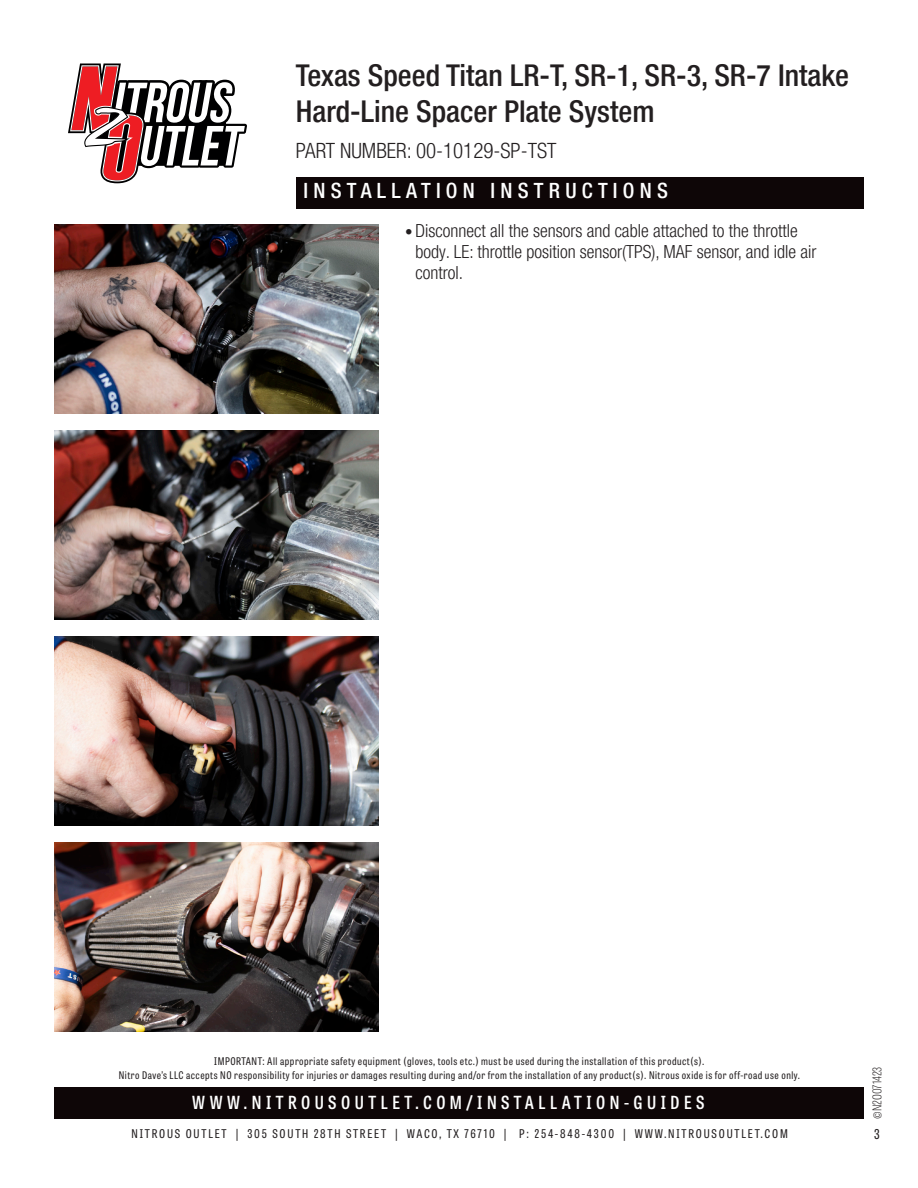
<style>
.page{position:relative;width:918px;height:1188px;background:#fff}
.page>*{position:absolute;margin:0;border:0;box-sizing:border-box;transform-origin:0 0}
.t1{font:500 condensed 30px/36px "Helvetica Neue LT Pro";color:#231f20}
.t2{font:300 condensed 21px "Helvetica Neue LT Pro";color:#231f20}
.t3{font:500 condensed 21px "Helvetica Neue LT Pro";letter-spacing:.25em;color:#fff}
.t4{font:300 condensed 18px/21px "Helvetica Neue LT Pro";color:#231f20}
.t5{font:600 18px "Tablet Gothic Condensed";letter-spacing:.25em;color:#fff}
.t6{font:13.5px "Tablet Gothic Condensed";color:#231f20}
.t7{font:12px "Tablet Gothic Condensed";letter-spacing:.15em;color:#231f20}
.t8{font:100 12px "Tablet Gothic Condensed";color:#231f20}
.t9{font:10.5px/13.5px "Tablet Gothic Condensed";letter-spacing:.05em;color:#231f20;text-align:center}
.s1{font-size:15px}
</style>
<div class="page">
<svg style="left:68px;top:63px;width:179px;height:120px"></svg>
<div style="left:296px;top:177px;width:567px;height:32px;background:#0e0607"></div>
<div style="left:54px;top:1087px;width:810px;height:32px;background:#0e0607"></div>
<img style="left:55px;top:637px;width:324px;height:189px">
<img style="left:55px;top:843px;width:324px;height:189px">
<img style="left:55px;top:431px;width:324px;height:189px">
<img style="left:55px;top:225px;width:324px;height:189px">
<h1 class="t1" style="left:296px;top:57px;width:555px">Texas Speed Titan LR-T, SR-1, SR-3, SR-7 Intake<br>Hard-Line Spacer Plate System</h1>
<h2 class="t2" style="left:296px;top:139px;width:262px">PART NUMBER: 00-10129-SP-TST</h2>
<h2 class="t3" style="left:304px;top:178px;width:366px">INSTALLATION INSTRUCTIONS</h2>
<p class="t4" style="left:415px;top:220px;width:402px;text-indent:-10px"><span class="s1">•</span> Disconnect all the sensors and cable attached to the throttle body. LE: throttle position sensor(TPS), MAF sensor, and idle air control.</p>
<p class="t9" style="left:119px;top:1054px;width:683px">IMPORTANT: All appropriate safety equipment (gloves, tools etc.) must be used during the installation of this product(s).<br>Nitro Dave’s LLC accepts NO responsibility for injuries or damages resulting during and/or from the installation of any product(s). Nitrous oxide is for off-road use only.</p>
<h3 class="t5" style="left:192px;top:1090px;width:514px">WWW.NITROUSOUTLET.COM/INSTALLATION-GUIDES</h3>
<p class="t7" style="left:132px;top:1125px;width:658px">NITROUS OUTLET | 305 SOUTH 28TH STREET | WACO, TX 76710 | P: 254-848-4300 | WWW.NITROUSOUTLET.COM</p>
<p class="t8" style="left:869px;top:1119px;width:54px;rotate:-90deg">©N2O071423</p>
<p class="t6" style="left:874px;top:1125px;width:7px">3</p>
</div>
